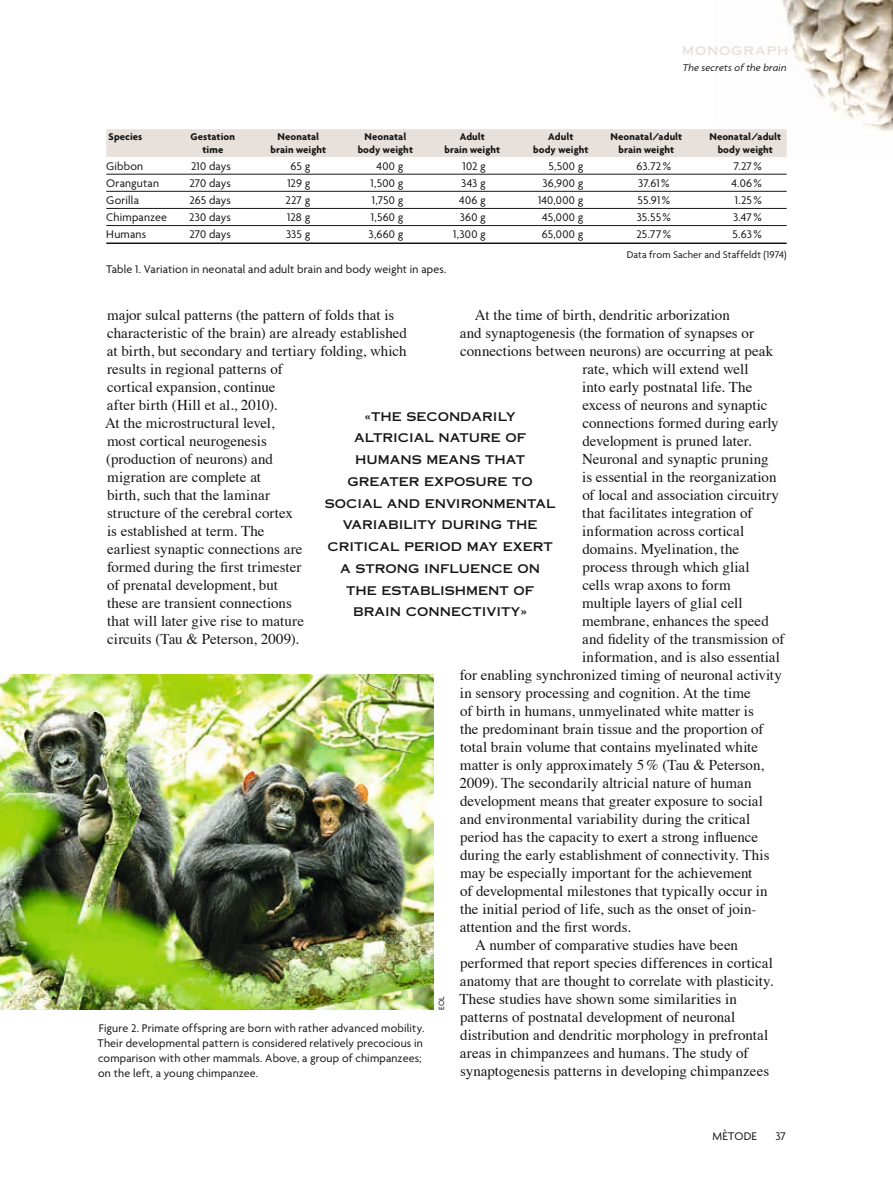
<style>
.page{position:relative;width:893px;height:1191px;background:#fff}
.page>*{position:absolute;margin:0;border:0;box-sizing:border-box;transform-origin:0 0}
.t1{font:15px/18px "Times";color:#151616}
.t2{font:12px/15px "Agenda";letter-spacing:.015em;color:#151616}
.t3{font:12px/21.8px "Copperplate Thirty One AB";color:#151616;text-align:center}
.t4{font:12px "Copperplate Thirty One AB";letter-spacing:.06em;color:#e8e0db}
.t5{font:700 10.5px "Agenda";letter-spacing:.01em;color:#151616}
.t6{font:10.5px "Agenda";letter-spacing:.015em;color:#151616}
.t7{font:italic 10.5px "Agenda";letter-spacing:.015em;color:#151616}
.t8{font:8.25px "Agenda";color:#151616}
</style>
<div class="page">
<img style="left:782px;top:0;width:111px;height:132px">
<div style="left:106px;top:129px;width:681px;height:15px;background:#e8e0db"></div>
<div style="left:106px;top:142px;width:681px;height:15px;background:#e8e0db"></div>
<hr style="left:106px;top:174px;width:681px;height:1px;background:#151616">
<hr style="left:106px;top:191px;width:681px;height:1px;background:#151616">
<hr style="left:106px;top:208px;width:681px;height:1px;background:#151616">
<hr style="left:106px;top:225px;width:681px;height:1px;background:#151616">
<hr style="left:106px;top:242px;width:681px;height:2px;background:#151616">
<img style="left:0;top:675px;width:434px;height:334px">
<p class="t4" style="left:682px;top:44px;width:108px">MONOGRAPH</p>
<p class="t7" style="left:683px;top:61px;width:105px">The secrets of the brain</p>
<p class="t5" style="left:109px;top:130px;width:35px">Species</p>
<p class="t5" style="left:191px;top:130px;width:46px">Gestation</p>
<p class="t5" style="left:277px;top:130px;width:43px">Neonatal</p>
<p class="t5" style="left:364px;top:130px;width:43px">Neonatal</p>
<p class="t5" style="left:460px;top:130px;width:27px">Adult</p>
<p class="t5" style="left:548px;top:130px;width:27px">Adult</p>
<p class="t5" style="left:610px;top:130px;width:73px">Neonatal/adult</p>
<p class="t5" style="left:709px;top:130px;width:73px">Neonatal/adult</p>
<p class="t5" style="left:202px;top:143px;width:22px">time</p>
<p class="t5" style="left:270px;top:143px;width:57px">brain weight</p>
<p class="t5" style="left:358px;top:143px;width:57px">body weight</p>
<p class="t5" style="left:444px;top:143px;width:57px">brain weight</p>
<p class="t5" style="left:533px;top:143px;width:57px">body weight</p>
<p class="t5" style="left:618px;top:143px;width:57px">brain weight</p>
<p class="t5" style="left:718px;top:143px;width:57px">body weight</p>
<p class="t2" style="left:106px;top:158px;width:39px">Gibbon</p>
<p class="t2" style="left:191px;top:158px;width:41px">210 days</p>
<p class="t2" style="left:291px;top:158px;width:21px">65 g</p>
<p class="t2" style="left:376px;top:158px;width:28px">400 g</p>
<p class="t2" style="left:463px;top:158px;width:25px">102 g</p>
<p class="t2" style="left:548px;top:158px;width:36px">5,500 g</p>
<p class="t2" style="left:636px;top:158px;width:36px">63.72%</p>
<p class="t2" style="left:734px;top:158px;width:30px">7.27%</p>
<p class="t2" style="left:106px;top:175px;width:54px">Orangutan</p>
<p class="t2" style="left:189px;top:175px;width:43px">270 days</p>
<p class="t2" style="left:287px;top:175px;width:24px">129 g</p>
<p class="t2" style="left:371px;top:175px;width:34px">1,500 g</p>
<p class="t2" style="left:461px;top:175px;width:26px">343 g</p>
<p class="t2" style="left:542px;top:175px;width:42px">36,900 g</p>
<p class="t2" style="left:638px;top:175px;width:33px">37.61%</p>
<p class="t2" style="left:731px;top:175px;width:32px">4.06%</p>
<p class="t2" style="left:106px;top:192px;width:34px">Gorilla</p>
<p class="t2" style="left:189px;top:192px;width:43px">265 days</p>
<p class="t2" style="left:285px;top:192px;width:26px">227 g</p>
<p class="t2" style="left:372px;top:192px;width:33px">1,750 g</p>
<p class="t2" style="left:459px;top:192px;width:28px">406 g</p>
<p class="t2" style="left:538px;top:192px;width:47px">140,000 g</p>
<p class="t2" style="left:638px;top:192px;width:34px">55.91%</p>
<p class="t2" style="left:735px;top:192px;width:28px">1.25%</p>
<p class="t2" style="left:106px;top:209px;width:62px">Chimpanzee</p>
<p class="t2" style="left:189px;top:209px;width:43px">230 days</p>
<p class="t2" style="left:287px;top:209px;width:25px">128 g</p>
<p class="t2" style="left:371px;top:209px;width:34px">1,560 g</p>
<p class="t2" style="left:460px;top:209px;width:27px">360 g</p>
<p class="t2" style="left:542px;top:209px;width:43px">45,000 g</p>
<p class="t2" style="left:637px;top:209px;width:36px">35.55%</p>
<p class="t2" style="left:733px;top:209px;width:30px">3.47%</p>
<p class="t2" style="left:106px;top:227px;width:41px">Humans</p>
<p class="t2" style="left:189px;top:227px;width:43px">270 days</p>
<p class="t2" style="left:286px;top:227px;width:26px">335 g</p>
<p class="t2" style="left:368px;top:227px;width:36px">3,660 g</p>
<p class="t2" style="left:453px;top:227px;width:34px">1,300 g</p>
<p class="t2" style="left:542px;top:227px;width:43px">65,000 g</p>
<p class="t2" style="left:636px;top:227px;width:36px">25.77%</p>
<p class="t2" style="left:732px;top:227px;width:31px">5.63%</p>
<p class="t6" style="left:627px;top:248px;width:161px">Data from Sacher and Staffeldt (1974)</p>
<p class="t2" style="left:106px;top:261px;width:342px">Table 1. Variation in neonatal and adult brain and body weight in apes.</p>
<p class="t1" style="left:105px;top:304px;width:304px">major sulcal patterns (the pattern of folds that is characteristic of the brain) are already established at birth, but secondary and tertiary folding, which results in regional patterns of<br>cortical expansion, continue<br>after birth (Hill et al., 2010).<br>At the microstructural level,<br>most cortical neurogenesis<br>(production of neurons) and<br>migration are complete at<br>birth, such that the laminar<br>structure of the cerebral cortex<br>is established at term. The<br>earliest synaptic connections are<br>formed during the first trimester<br>of prenatal development, but<br>these are transient connections<br>that will later give rise to mature<br>circuits (Tau &amp; Peterson, 2009).</p>
<p class="t1" style="left:475px;top:304px;width:256px">At the time of birth, dendritic arborization</p>
<p class="t1" style="left:460px;top:322px;width:296px">and synaptogenesis (the formation of synapses or</p>
<p class="t1" style="left:460px;top:340px;width:315px">connections between neurons) are occurring at peak</p>
<p class="t1" style="left:582px;top:358px;width:168px">rate, which will extend well</p>
<p class="t1" style="left:582px;top:376px;width:172px">into early postnatal life. The</p>
<p class="t1" style="left:582px;top:394px;width:187px">excess of neurons and synaptic</p>
<p class="t1" style="left:582px;top:412px;width:198px">connections formed during early</p>
<p class="t1" style="left:582px;top:430px;width:171px">development is pruned later.</p>
<p class="t1" style="left:582px;top:448px;width:188px">Neuronal and synaptic pruning</p>
<p class="t1" style="left:582px;top:466px;width:196px">is essential in the reorganization</p>
<p class="t1" style="left:582px;top:484px;width:198px">of local and association circuitry</p>
<p class="t1" style="left:582px;top:502px;width:172px">that facilitates integration of</p>
<p class="t1" style="left:582px;top:520px;width:164px">information across cortical</p>
<p class="t1" style="left:582px;top:538px;width:158px">domains. Myelination, the</p>
<p class="t1" style="left:582px;top:556px;width:169px">process through which glial</p>
<p class="t1" style="left:582px;top:574px;width:150px">cells wrap axons to form</p>
<p class="t1" style="left:582px;top:592px;width:162px">multiple layers of glial cell</p>
<p class="t1" style="left:582px;top:610px;width:188px">membrane, enhances the speed</p>
<p class="t1" style="left:582px;top:628px;width:204px">and fidelity of the transmission of</p>
<p class="t1" style="left:582px;top:646px;width:199px">information, and is also essential</p>
<p class="t1" style="left:460px;top:664px;width:323px">for enabling synchronized timing of neuronal activity</p>
<p class="t1" style="left:460px;top:682px;width:292px">in sensory processing and cognition. At the time</p>
<p class="t1" style="left:460px;top:700px;width:295px">of birth in humans, unmyelinated white matter is</p>
<p class="t1" style="left:460px;top:718px;width:305px">the predominant brain tissue and the proportion of</p>
<p class="t1" style="left:460px;top:736px;width:300px">total brain volume that contains myelinated white</p>
<p class="t1" style="left:460px;top:754px;width:305px">matter is only approximately 5% (Tau &amp; Peterson,</p>
<p class="t1" style="left:459px;top:772px;width:294px">2009). The secondarily altricial nature of human</p>
<p class="t1" style="left:460px;top:790px;width:304px">development means that greater exposure to social</p>
<p class="t1" style="left:460px;top:808px;width:292px">and environmental variability during the critical</p>
<p class="t1" style="left:460px;top:826px;width:300px">period has the capacity to exert a strong influence</p>
<p class="t1" style="left:460px;top:844px;width:311px">during the early establishment of connectivity. This</p>
<p class="t1" style="left:460px;top:862px;width:294px">may be especially important for the achievement</p>
<p class="t1" style="left:460px;top:880px;width:309px">of developmental milestones that typically occur in</p>
<p class="t1" style="left:460px;top:898px;width:298px">the initial period of life, such as the onset of join-</p>
<p class="t1" style="left:460px;top:916px;width:173px">attention and the first words.</p>
<p class="t1" style="left:475px;top:934px;width:265px">A number of comparative studies have been</p>
<p class="t1" style="left:460px;top:952px;width:314px">performed that report species differences in cortical</p>
<p class="t1" style="left:460px;top:970px;width:315px">anatomy that are thought to correlate with plasticity.</p>
<p class="t1" style="left:459px;top:988px;width:279px">These studies have shown some similarities in</p>
<p class="t1" style="left:460px;top:1006px;width:277px">patterns of postnatal development of neuronal</p>
<p class="t1" style="left:460px;top:1024px;width:310px">distribution and dendritic morphology in prefrontal</p>
<p class="t1" style="left:460px;top:1042px;width:290px">areas in chimpanzees and humans. The study of</p>
<p class="t1" style="left:460px;top:1060px;width:311px">synaptogenesis patterns in developing chimpanzees</p>
<p class="t3" style="left:325px;top:405px;width:232px">«THE SECONDARILY<br>ALTRICIAL NATURE OF<br>HUMANS MEANS THAT<br>GREATER EXPOSURE TO<br>SOCIAL AND ENVIRONMENTAL<br>VARIABILITY DURING THE<br>CRITICAL PERIOD MAY EXERT<br>A STRONG INFLUENCE ON<br>THE ESTABLISHMENT OF<br>BRAIN CONNECTIVITY»</p>
<p class="t8" style="left:437px;top:1009px;width:15px;rotate:-90deg">EOL</p>
<p class="t2" style="left:98px;top:1020px;width:328px">Figure 2. Primate offspring are born with rather advanced mobility.<br>Their developmental pattern is considered relatively precocious in comparison with other mammals. Above, a group of chimpanzees; on the left, a young chimpanzee.</p>
<p class="t2" style="left:712px;top:1128px;width:46px">MÈTODE</p>
<p class="t2" style="left:775px;top:1128px;width:12px">37</p>
</div>
